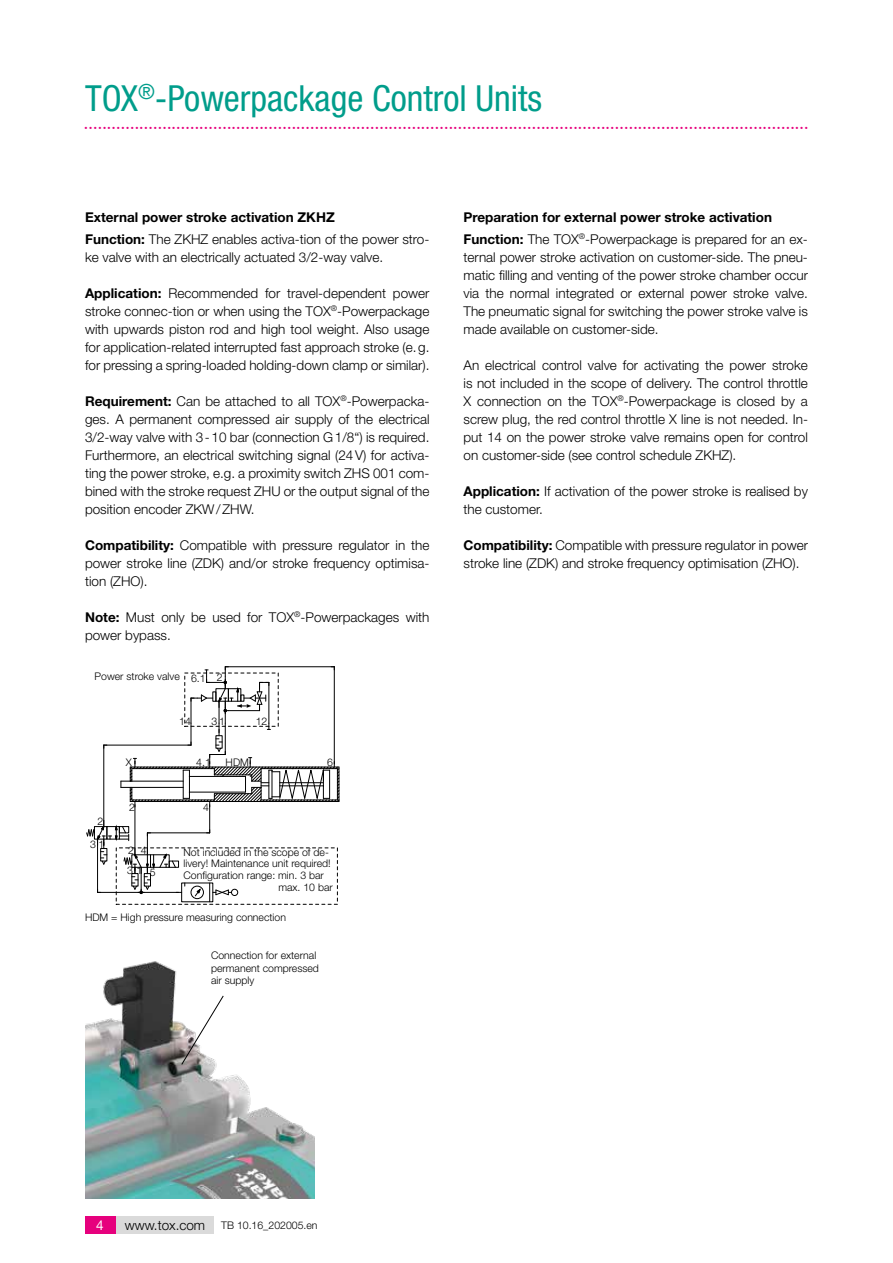
<style>
.page{position:relative;width:893px;height:1263px;background:#fff}
.page>*{position:absolute;margin:0;border:0;box-sizing:border-box;transform-origin:0 0}
.t1{font:condensed 36px "Helvetica Neue LT Std";color:#009d8b}
.t2{font:20.25px "Times New Roman";color:#e6007d}
.t3{font:300 13.5px/18px "Helvetica Neue LT Std";color:#000;text-align:justify}
.t4{font:700 13.5px/21.3px "Helvetica Neue LT Std";color:#000}
.t5{font:13.5px "Helvetica Neue LT Pro";color:#fff}
.t6{font:300 10.5px/12.6px "Helvetica Neue LT Std";color:#000}
.s1{font-weight:700}
.s2{font-weight:300}
</style>
<div class="page">
<div style="left:85px;top:1216px;width:34px;height:17px;background:#e6007d"></div>
<div style="left:116px;top:1216px;width:98px;height:17px;background:#dadada"></div>
<img style="left:85px;top:961px;width:230px;height:237px">
<svg style="left:181px;top:995px;width:43px;height:70px"></svg>
<svg style="left:86px;top:666px;width:254px;height:236px"></svg>
<h1 class="t1" style="left:85px;top:77px;width:459px">TOX<sup>®</sup>-Powerpackage Control Units</h1>
<h2 class="t2" style="left:84px;top:108px;width:727px">.............................................................................................................................................................</h2>
<p class="t4" style="left:85px;top:206px;width:251px">External power stroke activation ZKHZ</p>
<p class="t3" style="left:85px;top:229px;width:346px"><span class="s1">Function:</span> The ZKHZ enables activa-tion of the power stro&shy;ke valve with an electrically actuated 3/2-way valve.</p>
<p class="t3" style="left:85px;top:283px;width:346px"><span class="s1">Application:</span> Recommended for travel-dependent power stroke connec-tion or when using the TOX<sup>®</sup>-Powerpackage with upwards piston rod and high tool weight. Also usage for application-related interrupted fast approach stroke (e.g. for pressing a spring-loaded holding-down clamp or similar).</p>
<p class="t3" style="left:85px;top:391px;width:346px"><span class="s1">Requirement:</span> Can be attached to all TOX<sup>®</sup>-Powerpacka&shy;ges. A permanent compressed air supply of the electrical 3/2-way valve with 3-10 bar (connection G1/8“) is required.<br>Furthermore, an electrical switching signal (24V) for activa&shy;ting the power stroke, e.g. a proximity switch ZHS 001 com&shy;bined with the stroke request ZHU or the output signal of the position encoder ZKW/ZHW.</p>
<p class="t3" style="left:85px;top:535px;width:346px"><span class="s1">Compatibility:</span> Compatible with pressure regulator in the power stroke line (ZDK) and/or stroke frequency optimisa&shy;tion (ZHO).</p>
<p class="t3" style="left:85px;top:607px;width:346px"><span class="s1">Note:</span> Must only be used for TOX<sup>®</sup>-Powerpackages with power bypass.</p>
<p class="t6" style="left:95px;top:670px;width:87px">Power stroke valve</p>
<p class="t6" style="left:191px;top:672px;width:33px">6.1 2</p>
<p class="t6" style="left:179px;top:715px;width:13px">14</p>
<p class="t6" style="left:211px;top:715px;width:15px">31</p>
<p class="t6" style="left:256px;top:715px;width:13px">12</p>
<p class="t6" style="left:126px;top:755px;width:8px">X</p>
<p class="t6" style="left:327px;top:755px;width:7px">6</p>
<p class="t6" style="left:196px;top:756px;width:16px">4.1</p>
<p class="t6" style="left:226px;top:756px;width:25px">HDM</p>
<p class="t6" style="left:97px;top:815px;width:7px">2</p>
<p class="t6" style="left:90px;top:838px;width:16px">31</p>
<p class="t6" style="left:129px;top:800px;width:7px">2</p>
<p class="t6" style="left:127px;top:840px;width:30px;line-height:19.8px">2 4<br>31 5</p>
<p class="t6" style="left:203px;top:800px;width:7px">4</p>
<p class="t6" style="left:183px;top:845px;width:147px">Not included in the scope of de-</p>
<p class="t6" style="left:183px;top:857px;width:149px">livery! Maintenance unit required!</p>
<p class="t6" style="left:183px;top:869px;width:142px">Configuration range: min. 3 bar</p>
<p class="t6" style="left:278px;top:880px;width:56px">max. 10 bar</p>
<p class="t6" style="left:85px;top:911px;width:202px">HDM = High pressure measuring connection</p>
<p class="t6" style="left:211px;top:949px;width:109px">Connection for external permanent compressed air supply</p>
<p class="t4" style="left:463px;top:206px;width:346px">Preparation for external power stroke activation<br>Function: <span class="s2">The TOX</span><sup>®</sup><span class="s2">-Powerpackage is prepared for an ex-</span></p>
<p class="t3" style="left:463px;top:247px;width:346px">ternal power stroke activation on customer-side. The pneu&shy;matic filling and venting of the power stroke chamber occur via the normal integrated or external power stroke valve.<br>The pneumatic signal for switching the power stroke valve is made available on customer-side.</p>
<p class="t3" style="left:463px;top:355px;width:346px">An electrical control valve for activating the power stroke is not included in the scope of delivery. The control throttle X connection on the TOX<sup>®</sup>-Powerpackage is closed by a screw plug, the red control throttle X line is not needed. In&shy;put 14 on the power stroke valve remains open for control on customer-side (see control schedule ZKHZ).</p>
<p class="t3" style="left:463px;top:481px;width:346px"><span class="s1">Application:</span> If activation of the power stroke is realised by the customer.</p>
<p class="t3" style="left:463px;top:535px;width:346px"><span class="s1">Compatibility:</span> Compatible with pressure regulator in power stroke line (ZDK) and stroke frequency optimisation (ZHO).</p>
<p class="t5" style="left:96px;top:1217px;width:9px">4</p>
<p class="t3" style="left:125px;top:1215px;width:82px">www.tox.com</p>
<p class="t6" style="left:221px;top:1218px;width:98px">TB 10.16_202005.en</p>
</div>
